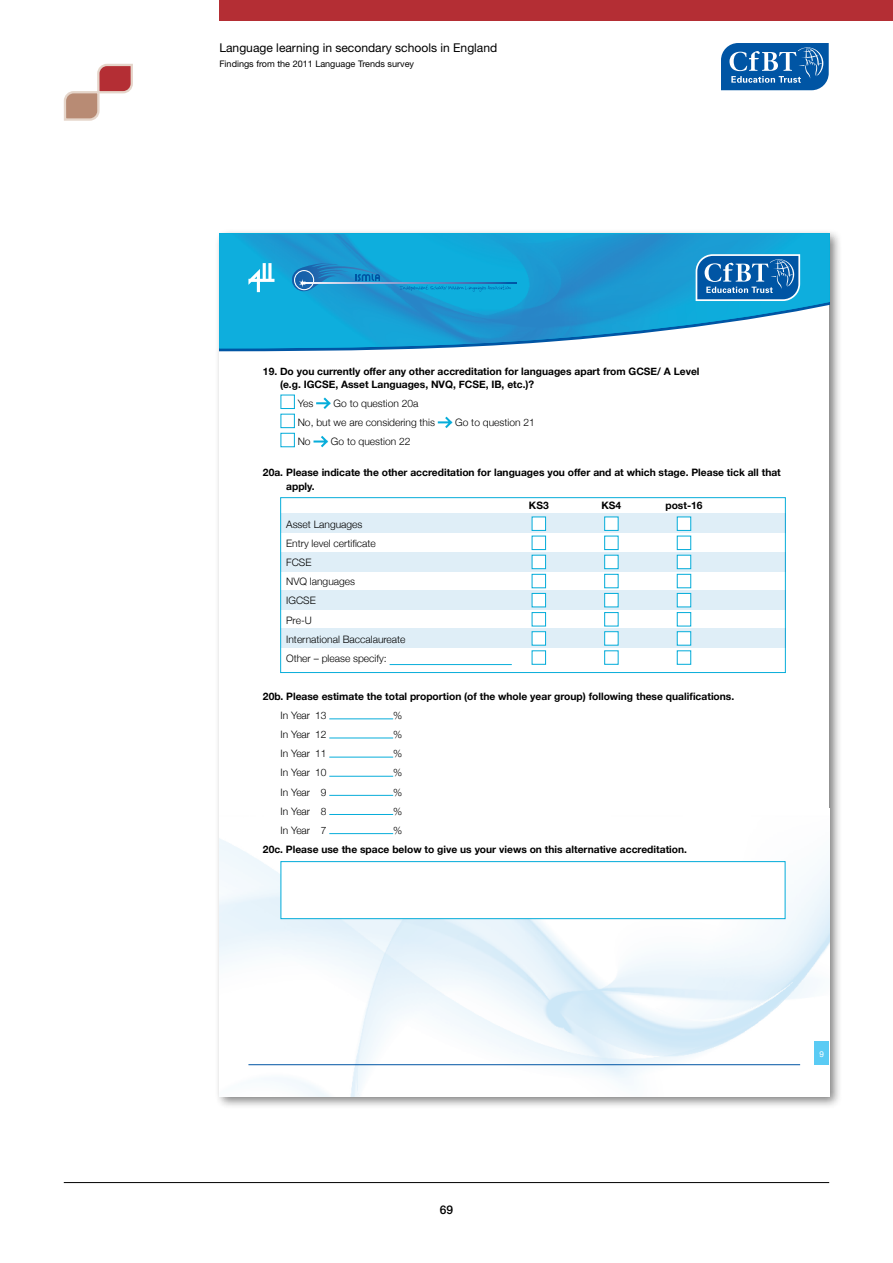
<style>
.page{position:relative;width:893px;height:1263px;background:#fff}
.page>*{position:absolute;margin:0;border:0;box-sizing:border-box;transform-origin:0 0}
.t1{font:12.15px "Helvetica Neue LT";color:#000}
.t2{font:500 12px "Helvetica Neue LT";color:#000}
.t3{font:700 10.2px/13.4px "Helvetica Neue";color:#000}
.t4{font:300 10.2px/19px "Helvetica Neue";color:#000}
.t5{font:9px "Helvetica Neue LT";color:#000}
.t6{font:8.25px "Helvetica Neue";color:#fff}
</style>
<div class="page">
<svg style="left:721px;top:43px;width:108px;height:47px;background:#2c72b3"></svg>
<svg style="left:63px;top:63px;width:70px;height:58px"></svg>
<div style="left:219px;top:0;width:674px;height:20px;background:#b42e34"></div>
<hr style="left:64px;top:1182px;width:765px;height:1px;background:#000">
<div style="left:214px;top:229px;width:628px;height:880px;background:#000;opacity:.5"></div>
<div style="left:219px;top:234px;width:610px;height:862px;background:#fff"></div>
<svg style="left:219px;top:348px;width:217px;height:3px"></svg>
<img style="left:219px;top:234px;width:610px;height:114px">
<img style="left:219px;top:814px;width:610px;height:282px">
<svg style="left:696px;top:254px;width:104px;height:47px;background:#3c7fba"></svg>
<hr style="left:248px;top:1064px;width:552px;height:1px;background:#0055a4">
<svg style="left:385px;top:283px;width:132px;height:1px"></svg>
<svg style="left:399px;top:285px;width:112px;height:6px"></svg>
<svg style="left:292px;top:263px;width:93px;height:29px;background:#2c8fc9"></svg>
<svg style="left:248px;top:263px;width:26px;height:29px"></svg>
<div style="left:815px;top:1041px;width:14px;height:23px;background:#5acbf4"></div>
<div style="left:280px;top:497px;width:506px;height:176px;border:1px solid #07adda"></div>
<div style="left:281px;top:514px;width:504px;height:19px;background:#dfeef7"></div>
<div style="left:281px;top:552px;width:504px;height:19px;background:#dfeef7"></div>
<div style="left:281px;top:590px;width:504px;height:19px;background:#dfeef7"></div>
<div style="left:281px;top:628px;width:504px;height:19px;background:#dfeef7"></div>
<div style="left:280px;top:394px;width:15px;height:15px;border:1px solid #07adda"></div>
<svg style="left:316px;top:397px;width:15px;height:12px"></svg>
<div style="left:280px;top:414px;width:15px;height:14px;border:1px solid #07adda"></div>
<svg style="left:438px;top:417px;width:14px;height:11px"></svg>
<div style="left:280px;top:433px;width:15px;height:14px;border:1px solid #07adda"></div>
<svg style="left:313px;top:436px;width:15px;height:11px"></svg>
<div style="left:532px;top:517px;width:14px;height:13px;background:#fff"></div>
<div style="left:532px;top:516px;width:14px;height:15px;border:1px solid #07adda"></div>
<div style="left:605px;top:517px;width:13px;height:13px;background:#fff"></div>
<div style="left:604px;top:516px;width:15px;height:15px;border:1px solid #07adda"></div>
<div style="left:677px;top:517px;width:14px;height:13px;background:#fff"></div>
<div style="left:677px;top:516px;width:14px;height:15px;border:1px solid #07adda"></div>
<div style="left:532px;top:535px;width:14px;height:15px;border:1px solid #07adda"></div>
<div style="left:604px;top:535px;width:15px;height:15px;border:1px solid #07adda"></div>
<div style="left:677px;top:535px;width:14px;height:15px;border:1px solid #07adda"></div>
<div style="left:532px;top:555px;width:14px;height:14px;background:#fff"></div>
<div style="left:532px;top:555px;width:14px;height:14px;border:1px solid #07adda"></div>
<div style="left:605px;top:555px;width:13px;height:14px;background:#fff"></div>
<div style="left:604px;top:555px;width:15px;height:14px;border:1px solid #07adda"></div>
<div style="left:677px;top:555px;width:14px;height:14px;background:#fff"></div>
<div style="left:677px;top:555px;width:14px;height:14px;border:1px solid #07adda"></div>
<div style="left:532px;top:574px;width:14px;height:14px;border:1px solid #07adda"></div>
<div style="left:604px;top:574px;width:15px;height:14px;border:1px solid #07adda"></div>
<div style="left:677px;top:574px;width:14px;height:14px;border:1px solid #07adda"></div>
<div style="left:532px;top:593px;width:14px;height:14px;background:#fff"></div>
<div style="left:532px;top:593px;width:14px;height:14px;border:1px solid #07adda"></div>
<div style="left:605px;top:593px;width:13px;height:14px;background:#fff"></div>
<div style="left:604px;top:593px;width:15px;height:14px;border:1px solid #07adda"></div>
<div style="left:677px;top:593px;width:14px;height:14px;background:#fff"></div>
<div style="left:677px;top:593px;width:14px;height:14px;border:1px solid #07adda"></div>
<div style="left:532px;top:612px;width:14px;height:14px;border:1px solid #07adda"></div>
<div style="left:604px;top:612px;width:15px;height:14px;border:1px solid #07adda"></div>
<div style="left:677px;top:612px;width:14px;height:14px;border:1px solid #07adda"></div>
<div style="left:532px;top:632px;width:14px;height:13px;background:#fff"></div>
<div style="left:532px;top:631px;width:14px;height:15px;border:1px solid #07adda"></div>
<div style="left:605px;top:632px;width:13px;height:13px;background:#fff"></div>
<div style="left:604px;top:631px;width:15px;height:15px;border:1px solid #07adda"></div>
<div style="left:677px;top:632px;width:14px;height:13px;background:#fff"></div>
<div style="left:677px;top:631px;width:14px;height:15px;border:1px solid #07adda"></div>
<hr style="left:390px;top:664px;width:122px;height:1px;background:#07adda">
<div style="left:532px;top:650px;width:14px;height:15px;border:1px solid #07adda"></div>
<div style="left:604px;top:650px;width:15px;height:15px;border:1px solid #07adda"></div>
<div style="left:677px;top:650px;width:14px;height:15px;border:1px solid #07adda"></div>
<hr style="left:329px;top:719px;width:64px;height:1px;background:#07adda">
<hr style="left:329px;top:738px;width:64px;height:1px;background:#07adda">
<hr style="left:329px;top:757px;width:64px;height:1px;background:#07adda">
<hr style="left:329px;top:776px;width:64px;height:1px;background:#07adda">
<hr style="left:329px;top:795px;width:64px;height:1px;background:#07adda">
<hr style="left:329px;top:814px;width:64px;height:1px;background:#07adda">
<hr style="left:329px;top:833px;width:64px;height:1px;background:#07adda">
<div style="left:281px;top:862px;width:504px;height:57px;background:#fff"></div>
<div style="left:280px;top:861px;width:506px;height:58px;border:1px solid #07adda"></div>
<svg style="left:219px;top:1096px;width:1px;height:13px"></svg>
<svg style="left:828px;top:234px;width:14px;height:1px"></svg>
<svg style="left:828px;top:1096px;width:14px;height:13px"></svg>
<p class="t1" style="left:219px;top:40px;width:279px">Language learning in secondary schools in England</p>
<p class="t5" style="left:219px;top:59px;width:196px">Findings from the 2011 Language Trends survey</p>
<p class="t3" style="left:280px;top:364px;width:421px;text-indent:-17px">19. Do you currently offer any other accreditation for languages apart from GCSE/ A Level (e.g. IGCSE, Asset Languages, NVQ, FCSE, IB, etc.)?</p>
<p class="t4" style="left:298px;top:393px;width:17px">Yes</p>
<p class="t4" style="left:298px;top:393px;width:139px;text-indent:36px">Go to question 20a<br>No, but we are considering this</p>
<p class="t4" style="left:455px;top:412px;width:81px">Go to question 21</p>
<p class="t4" style="left:298px;top:431px;width:14px">No</p>
<p class="t4" style="left:331px;top:431px;width:81px">Go to question 22</p>
<p class="t3" style="left:286px;top:465px;width:496px;text-indent:-23px">20a. Please indicate the other accreditation for languages you offer and at which stage. Please tick all that apply.</p>
<p class="t3" style="left:529px;top:498px;width:21px">KS3</p>
<p class="t3" style="left:602px;top:498px;width:21px">KS4</p>
<p class="t3" style="left:665px;top:498px;width:39px">post-16</p>
<p class="t4" style="left:286px;top:514px;width:121px">Asset Languages<br>Entry level certificate<br>FCSE<br>NVQ languages<br>IGCSE<br>Pre-U<br>International Baccalaureate<br>Other – please specify:</p>
<p class="t3" style="left:263px;top:689px;width:473px">20b. Please estimate the total proportion (of the whole year group) following these qualifications.</p>
<p class="t4" style="left:280px;top:705px;width:48px">In Year 13</p>
<p class="t4" style="left:393px;top:705px;width:11px">%</p>
<p class="t4" style="left:280px;top:724px;width:48px">In Year 12</p>
<p class="t4" style="left:393px;top:724px;width:11px">%</p>
<p class="t4" style="left:280px;top:744px;width:48px">In Year 11</p>
<p class="t4" style="left:393px;top:744px;width:11px">%</p>
<p class="t4" style="left:280px;top:763px;width:48px">In Year 10</p>
<p class="t4" style="left:393px;top:763px;width:11px">%</p>
<p class="t4" style="left:280px;top:782px;width:48px">In Year 9</p>
<p class="t4" style="left:393px;top:782px;width:11px">%</p>
<p class="t4" style="left:280px;top:801px;width:48px">In Year 8</p>
<p class="t4" style="left:393px;top:801px;width:11px">%</p>
<p class="t4" style="left:280px;top:820px;width:48px">In Year 7</p>
<p class="t4" style="left:393px;top:820px;width:11px">%</p>
<p class="t3" style="left:263px;top:842px;width:426px">20c. Please use the space below to give us your views on this alternative accreditation.</p>
<p class="t2" style="left:440px;top:1202px;width:15px">69</p>
<p class="t6" style="left:820px;top:1047px;width:6px">9</p>
</div>
